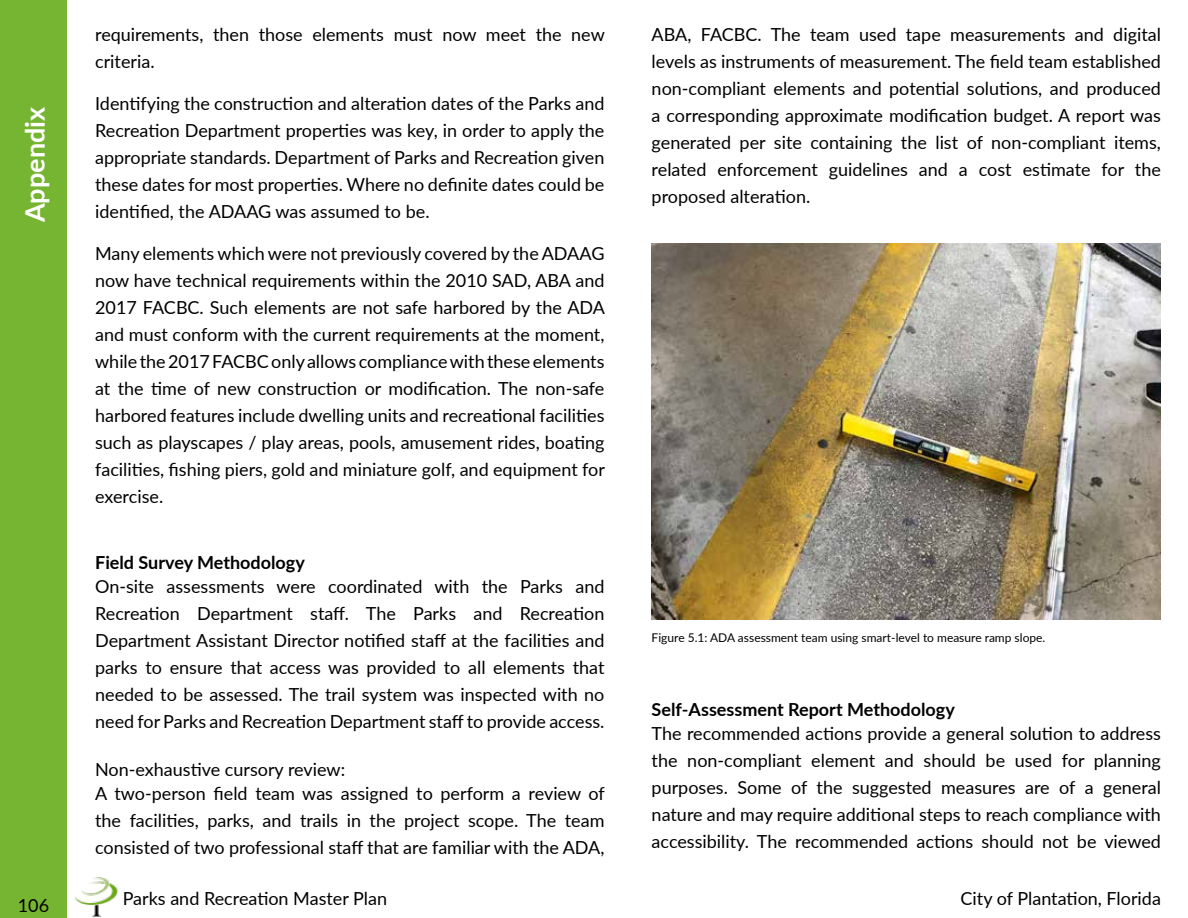
<style>
.page{position:relative;width:1188px;height:918px;background:#fff}
.page>*{position:absolute;margin:0;border:0;box-sizing:border-box;transform-origin:0 0}
.t1{font:700 27px "Lato";color:#fff}
.t2{font:18px/27px "Lato";color:#000;text-align:justify}
.t3{font:700 18px "Lato";color:#000}
.t4{font:12px "Lato";color:#000}
</style>
<div class="page">
<div style="left:0;top:0;width:67px;height:918px;background:#76b531"></div>
<img style="left:74px;top:877px;width:44px;height:40px">
<img style="left:652px;top:243px;width:509px;height:377px">
<h1 class="t1" style="left:15px;top:222px;width:117px;rotate:-90deg">Appendix</h1>
<p class="t2" style="left:95px;top:21px;width:511px">requirements, then those elements must now meet the new criteria.</p>
<p class="t2" style="left:95px;top:90px;width:511px">Identifying the construction and alteration dates of the Parks and Recreation Department properties was key, in order to apply the appropriate standards. Department of Parks and Recreation given these dates for most properties. Where no definite dates could be identified, the ADAAG was assumed to be.</p>
<p class="t2" style="left:95px;top:240px;width:511px">Many elements which were not previously covered by the ADAAG now have technical requirements within the 2010 SAD, ABA and 2017 FACBC. Such elements are not safe harbored by the ADA and must conform with the current requirements at the moment, while the 2017 FACBC only allows compliance with these elements at the time of new construction or modification. The non-safe harbored features include dwelling units and recreational facilities such as playscapes / play areas, pools, amusement rides, boating facilities, fishing piers, gold and miniature golf, and equipment for exercise.</p>
<p class="t3" style="left:95px;top:550px;width:211px">Field Survey Methodology</p>
<p class="t2" style="left:95px;top:573px;width:511px">On-site assessments were coordinated with the Parks and Recreation Department staff. The Parks and Recreation Department Assistant Director notified staff at the facilities and parks to ensure that access was provided to all elements that needed to be assessed. The trail system was inspected with no need for Parks and Recreation Department staff to provide access.</p>
<p class="t2" style="left:95px;top:757px;width:511px;line-height:24px">Non-exhaustive cursory review:<br>A two-person field team was assigned to perform a review of</p>
<p class="t2" style="left:95px;top:807px;width:511px">the facilities, parks, and trails in the project scope. The team consisted of two professional staff that are familiar with the ADA,</p>
<p class="t2" style="left:652px;top:21px;width:511px">ABA, FACBC. The team used tape measurements and digital levels as instruments of measurement. The field team established non-compliant elements and potential solutions, and produced a corresponding approximate modification budget. A report was generated per site containing the list of non-compliant items, related enforcement guidelines and a cost estimate for the proposed alteration.</p>
<p class="t4" style="left:652px;top:629px;width:395px">Figure 5.1: ADA assessment team using smart-level to measure ramp slope.</p>
<p class="t3" style="left:652px;top:697px;width:305px">Self-Assessment Report Methodology</p>
<p class="t2" style="left:652px;top:720px;width:511px">The recommended actions provide a general solution to address the non-compliant element and should be used for planning purposes. Some of the suggested measures are of a general nature and may require additional steps to reach compliance with accessibility. The recommended actions should not be viewed</p>
<p class="t2" style="left:18px;top:891px;width:33px">106</p>
<p class="t2" style="left:123px;top:885px;width:266px">Parks and Recreation Master Plan</p>
<p class="t2" style="left:961px;top:885px;width:202px">City of Plantation, Florida</p>
</div>
